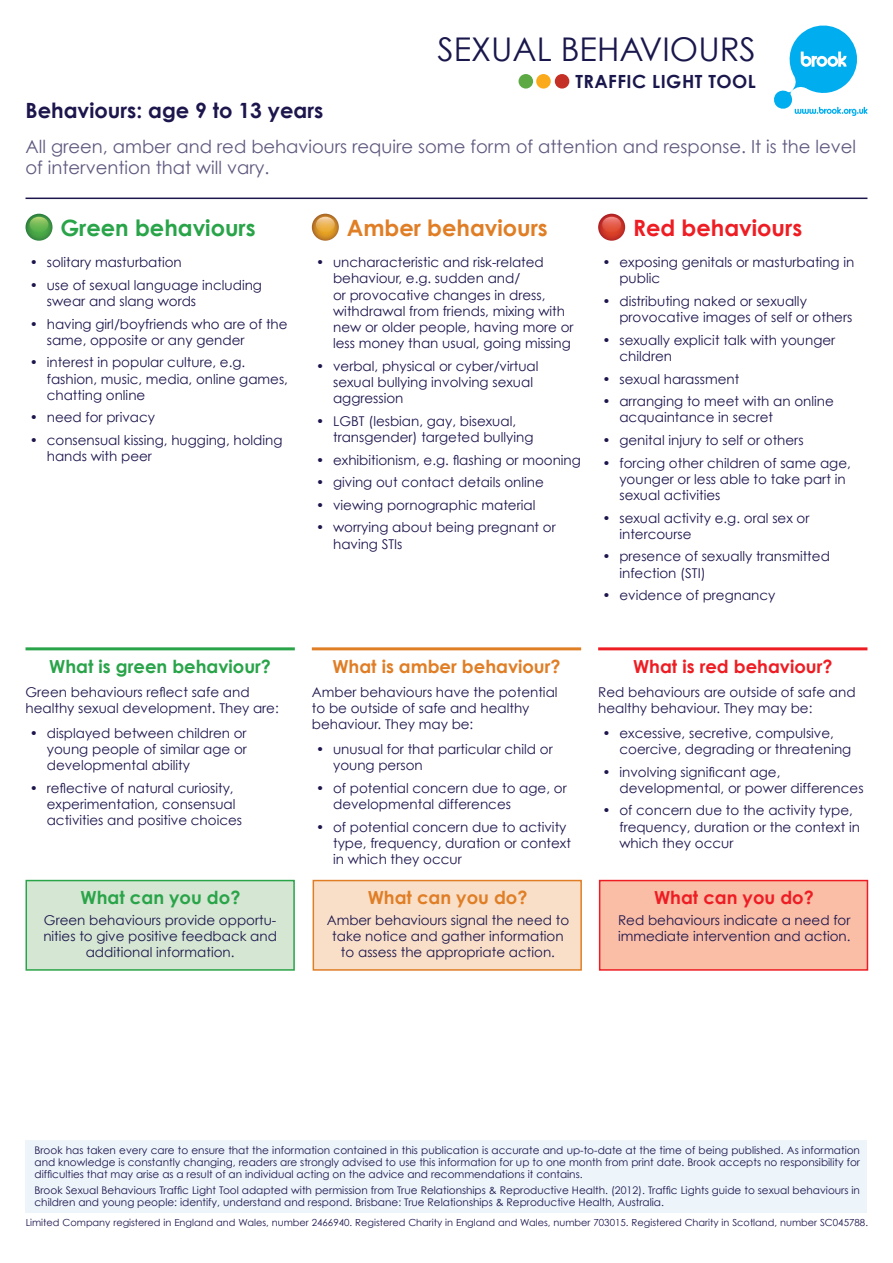
<style>
.page{position:relative;width:893px;height:1263px;background:#fff}
.page>*{position:absolute;margin:0;border:0;box-sizing:border-box;transform-origin:0 0}
.t1{font:32.7px "Century Gothic";color:#19174c}
.header1{font:700 22.5px "Century Gothic";color:#29a449}
.header1-2{font:700 22.5px "Century Gothic";color:#e07e26}
.header1-3{font:700 22.5px "Century Gothic";color:#ee1d23}
.age{font:700 21px "Century Gothic";color:#1c164d}
.t2{font:700 18.15px "Century Gothic";letter-spacing:.025em;color:#19174c}
.sub_header{font:18px/21.6px "Century Gothic";color:#61597f}
.header2{font:700 18px "Century Gothic";color:#29a449}
.header2-2{font:700 18px "Century Gothic";color:#e07e26}
.header2-3{font:700 18px "Century Gothic";color:#ee1d23}
.body{font:13.5px/16.2px "Century Gothic";color:#1c164d}
.t3{font:10.5px/12px "Century Gothic";color:#1c164d;text-align:justify}
.t4{font:9.75px "Century Gothic";color:#1c164d}
</style>
<div class="page">
<svg style="left:26px;top:214px;width:27px;height:27px"></svg>
<svg style="left:30px;top:217px;width:18px;height:15px"></svg>
<svg style="left:312px;top:214px;width:27px;height:27px"></svg>
<svg style="left:316px;top:217px;width:19px;height:15px"></svg>
<svg style="left:598px;top:214px;width:27px;height:27px"></svg>
<svg style="left:602px;top:217px;width:19px;height:15px"></svg>
<div style="left:26px;top:880px;width:269px;height:91px;background:#d5e6d2;border:2px solid #29a449"></div>
<div style="left:313px;top:880px;width:269px;height:91px;background:#f9dfc8;border:2px solid #e07e26"></div>
<div style="left:599px;top:880px;width:269px;height:91px;background:#fabda6;border:2px solid #ee1d23"></div>
<hr style="left:26px;top:647px;width:269px;height:3px;background:#29a449">
<hr style="left:312px;top:647px;width:269px;height:3px;background:#e07e26">
<hr style="left:598px;top:647px;width:269px;height:3px;background:#ee1d23">
<hr style="left:26px;top:198px;width:841px;height:1px;background:#1c164d">
<div style="left:26px;top:1140px;width:841px;height:73px;background:#edf4fa"></div>
<svg style="left:774px;top:26px;width:93px;height:90px"></svg>
<div style="left:555px;top:74px;width:14px;height:15px;background:#c53026;border-radius:50%"></div>
<div style="left:519px;top:74px;width:14px;height:15px;background:#5da944;border-radius:50%"></div>
<div style="left:536px;top:74px;width:15px;height:15px;background:#faaa1b;border-radius:50%"></div>
<h1 class="t1" style="left:437px;top:30px;width:320px">SEXUAL BEHAVIOURS</h1>
<h3 class="t2" style="left:575px;top:70px;width:182px">TRAFFIC LIGHT TOOL</h3>
<p class="age" style="left:26px;top:97px;width:299px">Behaviours: age 9 to 13 years</p>
<p class="sub_header" style="left:26px;top:135px;width:832px">All green, amber and red behaviours require some form of attention and response. It is the level of intervention that will vary.</p>
<p class="header1" style="left:60px;top:213px;width:197px">Green behaviours</p>
<p class="header1-2" style="left:347px;top:213px;width:203px">Amber behaviours</p>
<p class="header1-3" style="left:633px;top:213px;width:171px">Red behaviours</p>
<p class="body" style="left:30px;top:254px;width:154px">• solitary masturbation</p>
<p class="body" style="left:47px;top:277px;width:217px;text-indent:-17px">• use of sexual language including swear and slang words</p>
<p class="body" style="left:47px;top:315px;width:242px;text-indent:-17px">• having girl/boyfriends who are of the same, opposite or any gender</p>
<p class="body" style="left:47px;top:354px;width:243px;text-indent:-17px">• interest in popular culture, e.g. fashion, music, media, online games, chatting online</p>
<p class="body" style="left:30px;top:409px;width:127px">• need for privacy</p>
<p class="body" style="left:47px;top:432px;width:237px;text-indent:-17px">• consensual kissing, hugging, holding hands with peer</p>
<p class="header2" style="left:49px;top:655px;width:223px">What is green behaviour?</p>
<p class="body" style="left:26px;top:684px;width:255px">Green behaviours reflect safe and healthy sexual development. They are:</p>
<p class="body" style="left:47px;top:724px;width:202px;text-align:justify;text-indent:-17px">• displayed between children or young people of similar age or developmental ability</p>
<p class="body" style="left:47px;top:779px;width:197px;text-indent:-17px">• reflective of natural curiosity, experimentation, consensual activities and positive choices</p>
<p class="body" style="left:333px;top:254px;width:242px;text-indent:-17px">• uncharacteristic and risk-related behaviour, e.g. sudden and/<br>or provocative changes in dress, withdrawal from friends, mixing with new or older people, having more or less money than usual, going missing</p>
<p class="body" style="left:333px;top:358px;width:207px;text-indent:-17px">• verbal, physical or cyber/virtual sexual bullying involving sexual aggression</p>
<p class="body" style="left:333px;top:413px;width:202px;text-indent:-17px">• LGBT (lesbian, gay, bisexual, transgender) targeted bullying</p>
<p class="body" style="left:316px;top:451px;width:266px">• exhibitionism, e.g. flashing or mooning</p>
<p class="body" style="left:316px;top:474px;width:229px">• giving out contact details online</p>
<p class="body" style="left:316px;top:497px;width:221px">• viewing pornographic material</p>
<p class="body" style="left:333px;top:519px;width:224px;text-indent:-17px">• worrying about being pregnant or having STIs</p>
<p class="body" style="left:619px;top:254px;width:236px;text-indent:-17px">• exposing genitals or masturbating in public</p>
<p class="body" style="left:619px;top:293px;width:234px;text-indent:-17px">• distributing naked or sexually provocative images of self or others</p>
<p class="body" style="left:619px;top:332px;width:217px;text-indent:-17px">• sexually explicit talk with younger children</p>
<p class="body" style="left:602px;top:370px;width:138px">• sexual harassment</p>
<p class="body" style="left:619px;top:393px;width:216px;text-indent:-17px">• arranging to meet with an online acquaintance in secret</p>
<p class="body" style="left:602px;top:432px;width:203px">• genital injury to self or others</p>
<p class="body" style="left:619px;top:454px;width:233px;text-indent:-17px">• forcing other children of same age, younger or less able to take part in sexual activities</p>
<p class="body" style="left:619px;top:509px;width:192px;text-indent:-17px">• sexual activity e.g. oral sex or intercourse</p>
<p class="body" style="left:619px;top:548px;width:212px;text-indent:-17px">• presence of sexually transmitted infection (STI)</p>
<p class="body" style="left:602px;top:587px;width:175px">• evidence of pregnancy</p>
<p class="header2-2" style="left:332px;top:655px;width:230px">What is amber behaviour?</p>
<p class="header2-3" style="left:633px;top:655px;width:201px">What is red behaviour?</p>
<p class="body" style="left:312px;top:684px;width:247px">Amber behaviours have the potential to be outside of safe and healthy behaviour. They may be:</p>
<p class="body" style="left:333px;top:741px;width:221px;text-indent:-17px">• unusual for that particular child or young person</p>
<p class="body" style="left:333px;top:779px;width:235px;text-indent:-17px">• of potential concern due to age, or developmental differences</p>
<p class="body" style="left:333px;top:818px;width:239px;text-indent:-17px">• of potential concern due to activity type, frequency, duration or context in which they occur</p>
<p class="body" style="left:598px;top:684px;width:259px">Red behaviours are outside of safe and healthy behaviour. They may be:</p>
<p class="body" style="left:619px;top:724px;width:233px;text-indent:-17px">• excessive, secretive, compulsive, coercive, degrading or threatening</p>
<p class="body" style="left:619px;top:763px;width:246px;text-indent:-17px">• involving significant age, developmental, or power differences</p>
<p class="body" style="left:619px;top:802px;width:242px;text-indent:-17px">• of concern due to the activity type, frequency, duration or the context in which they occur</p>
<p class="header2" style="left:81px;top:886px;width:161px">What can you do?</p>
<p class="header2-2" style="left:368px;top:886px;width:161px">What can you do?</p>
<p class="header2-3" style="left:654px;top:886px;width:161px">What can you do?</p>
<p class="body" style="left:43px;top:912px;width:235px;text-align:center">Green behaviours provide opportu&shy;nities to give positive feedback and additional information.</p>
<p class="body" style="left:327px;top:912px;width:244px;text-align:center">Amber behaviours signal the need to take notice and gather information to assess the appropriate action.</p>
<p class="body" style="left:618px;top:912px;width:234px">Red behaviours indicate a need for immediate intervention and action.</p>
<p class="t3" style="left:35px;top:1144px;width:827px">Brook has taken every care to ensure that the information contained in this publication is accurate and up-to-date at the time of being published. As information and knowledge is constantly changing, readers are strongly advised to use this information for up to one month from print date. Brook accepts no responsibility for difficulties that may arise as a result of an individual acting on the advice and recommendations it contains.</p>
<p class="t3" style="left:35px;top:1184px;width:827px">Brook Sexual Behaviours Traffic Light Tool adapted with permission from True Relationships &amp; Reproductive Health. (2012). Traffic Lights guide to sexual behaviours in children and young people: identify, understand and respond. Brisbane: True Relationships &amp; Reproductive Health, Australia.</p>
<p class="t4" style="left:26px;top:1217px;width:844px">Limited Company registered in England and Wales, number 2466940. Registered Charity in England and Wales, number 703015. Registered Charity in Scotland, number SC045788.</p>
</div>
